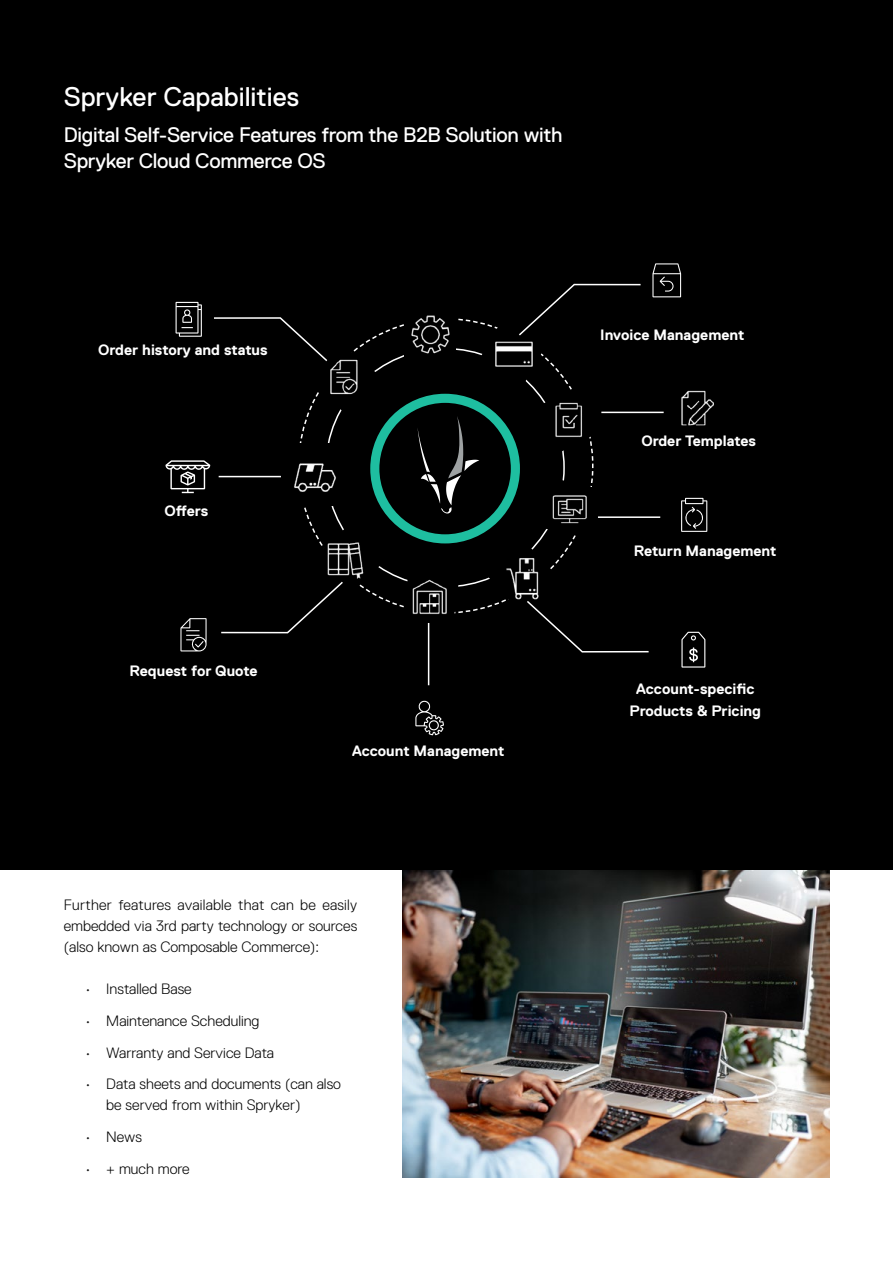
<style>
.page{position:relative;width:893px;height:1263px;background:#fff}
.page>*{position:absolute;margin:0;border:0;box-sizing:border-box;transform-origin:0 0}
.t1{font:27px "Replica Std";color:#fff}
.t2{font:21px/25.5px "Replica Std";letter-spacing:-.015em;color:#fff}
.t3{font:300 15px/21px "Replica Std";color:#000;text-align:justify}
.t4{font:700 15px/22.6px "Replica";color:#fff;text-align:center}
</style>
<div class="page">
<div style="left:0;top:0;width:893px;height:870px;background:#000"></div>
<hr style="left:428px;top:623px;width:1px;height:62px;background:#fff">
<img style="left:707px;top:399px;width:7px;height:13px">
<img style="left:403px;top:871px;width:426px;height:307px">
<svg style="left:415px;top:700px;width:29px;height:35px"></svg>
<svg style="left:165px;top:263px;width:542px;height:404px"></svg>
<h1 class="t1" style="left:64px;top:82px;width:237px">Spryker Capabilities</h1>
<h2 class="t2" style="left:64px;top:122px;width:500px">Digital Self-Service Features from the B2B Solution with<br>Spryker Cloud Commerce OS</h2>
<p class="t4" style="left:98px;top:339px;width:171px">Order history and status</p>
<p class="t4" style="left:164px;top:499px;width:45px">Offers</p>
<p class="t4" style="left:130px;top:659px;width:130px">Request for Quote</p>
<p class="t4" style="left:352px;top:739px;width:154px">Account Management</p>
<p class="t3" style="left:64px;top:894px;width:295px">Further features available that can be easily embedded via 3rd party technology or sources (also known as Composable Commerce):</p>
<p class="t3" style="left:85px;top:979px;width:108px">• Installed Base</p>
<p class="t3" style="left:85px;top:1010px;width:176px">• Maintenance Scheduling</p>
<p class="t3" style="left:85px;top:1042px;width:191px">• Warranty and Service Data</p>
<p class="t3" style="left:106px;top:1073px;width:236px;text-indent:-21px">• Data sheets and documents (can also be served from within Spryker)</p>
<p class="t3" style="left:85px;top:1126px;width:59px">• News</p>
<p class="t3" style="left:85px;top:1158px;width:106px">• + much more</p>
<p class="t4" style="left:600px;top:323px;width:146px">Invoice Management</p>
<p class="t4" style="left:641px;top:430px;width:116px">Order Templates</p>
<p class="t4" style="left:634px;top:540px;width:144px">Return Management</p>
<p class="t4" style="left:630px;top:677px;width:133px">Account-specific<br>Products &amp; Pricing</p>
</div>
